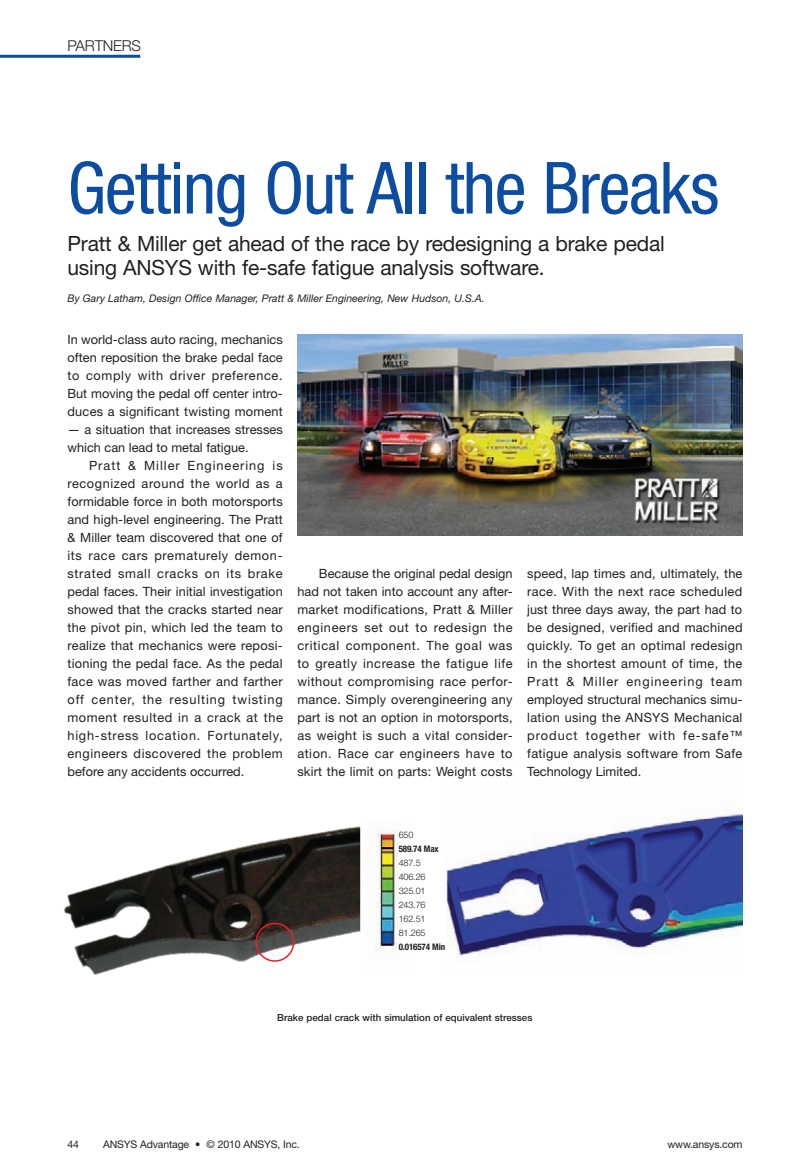
<style>
.page{position:relative;width:810px;height:1175px;background:#fff}
.page>*{position:absolute;margin:0;border:0;box-sizing:border-box;transform-origin:0 0}
.heads{font:condensed 72px "Helvetica Neue LT Pro";letter-spacing:-.02em;color:#0d4da1}
.decks{font:21px/24px "Helvetica Neue LT Pro";letter-spacing:-.01em;color:#231f20}
.t1{font:300 15px "Helvetica Neue LT Pro";letter-spacing:-.015em;color:#231f20}
.text{font:12.75px/18px "Helvetica Neue LT Pro";letter-spacing:.015em;color:#231f20;text-align:justify}
.byline{font:italic 10.5px "Helvetica Neue LT Pro";color:#231f20}
.photo_acknowledgemen{font:10.5px "Helvetica Neue LT Pro";letter-spacing:-.015em;color:#231f20}
.captions{font:500 9.75px "Helvetica Neue LT Pro";color:#231f20}
.t2{font:300 9px/14px "Helvetica Neue LT Pro";letter-spacing:-.015em;color:#231f20}
.t3{font:700 condensed 9px "Helvetica Neue LT Pro";letter-spacing:-.015em;color:#231f20}
</style>
<div class="page">
<hr style="left:0;top:55px;width:140px;height:3px;background:#0d4da1">
<img style="left:297px;top:335px;width:445px;height:200px">
<img style="left:447px;top:808px;width:295px;height:148px">
<img style="left:367px;top:830px;width:34px;height:127px">
<img style="left:64px;top:826px;width:296px;height:149px">
<div style="left:255px;top:922px;width:39px;height:39px;border:2px solid #ee1d23;border-radius:50%"></div>
<p class="t1" style="left:68px;top:37px;width:75px">PARTNERS</p>
<p class="heads" style="left:68px;top:146px;width:653px">Getting Out All the Breaks</p>
<p class="decks" style="left:68px;top:231px;width:599px">Pratt &amp; Miller get ahead of the race by redesigning a brake pedal using ANSYS with fe-safe fatigue analysis software.</p>
<p class="byline" style="left:68px;top:292px;width:419px">By Gary Latham, Design Office Manager, Pratt &amp; Miller Engineering, New Hudson, U.S.A.</p>
<p class="text" style="left:68px;top:330px;width:217px">In world-class auto racing, mechanics often reposition the brake pedal face to comply with driver preference.<br>But moving the pedal off center intro&shy;duces a significant twisting moment</p>
<p class="text" style="left:68px;top:420px;width:217px">— a situation that increases stresses which can lead to metal fatigue.</p>
<p class="text" style="left:68px;top:456px;width:217px;text-indent:22px">Pratt &amp; Miller Engineering is recognized around the world as a formidable force in both motorsports and high-level engineering. The Pratt &amp; Miller team discovered that one of its race cars prematurely demon&shy;strated small cracks on its brake pedal faces. Their initial investigation showed that the cracks started near the pivot pin, which led the team to realize that mechanics were reposi&shy;tioning the pedal face. As the pedal face was moved farther and farther off center, the resulting twisting moment resulted in a crack at the high-stress location. Fortunately, engineers discovered the problem before any accidents occurred.</p>
<p class="text" style="left:297px;top:564px;width:217px;text-indent:22px">Because the original pedal design had not taken into account any after&shy;market modifications, Pratt &amp; Miller engineers set out to redesign the critical component. The goal was to greatly increase the fatigue life without compromising race perfor&shy;mance. Simply overengineering any part is not an option in motorsports, as weight is such a vital consider&shy;ation. Race car engineers have to skirt the limit on parts: Weight costs</p>
<p class="text" style="left:527px;top:564px;width:217px">speed, lap times and, ultimately, the race. With the next race scheduled just three days away, the part had to be designed, verified and machined quickly. To get an optimal redesign in the shortest amount of time, the Pratt &amp; Miller engineering team employed structural mechanics simu&shy;lation using the ANSYS Mechanical product together with fe-safe™ fatigue analysis software from Safe Technology Limited.</p>
<p class="t2" style="left:399px;top:827px;width:16px">650</p>
<p class="t3" style="left:399px;top:843px;width:42px">589.74 Max</p>
<p class="t2" style="left:399px;top:855px;width:28px">487.5<br>406.26<br>325.01<br>243.76<br>162.51<br>81.265</p>
<p class="t3" style="left:399px;top:941px;width:48px">0.016574 Min</p>
<p class="captions" style="left:277px;top:1011px;width:257px">Brake pedal crack with simulation of equivalent stresses</p>
<p class="photo_acknowledgemen" style="left:68px;top:1138px;width:13px">44</p>
<p class="photo_acknowledgemen" style="left:103px;top:1137px;width:198px">ANSYS Advantage • © 2010 Ansys, Inc.</p>
<p class="photo_acknowledgemen" style="left:667px;top:1137px;width:77px">www.ansys.com</p>
</div>
